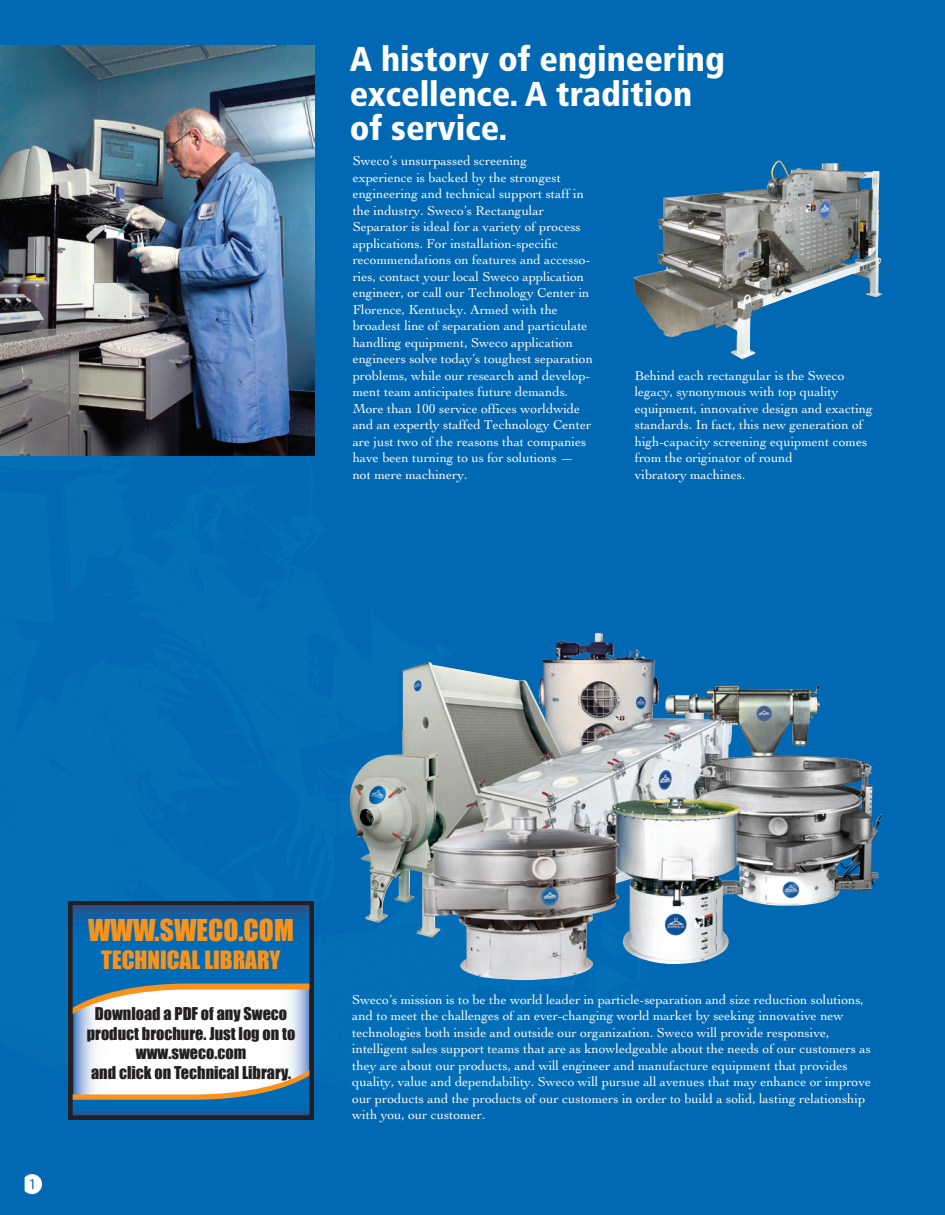
<style>
.page{position:relative;width:945px;height:1215px;background:#0168b3}
.page>*{position:absolute;margin:0;border:0;box-sizing:border-box;transform-origin:0 0}
.t1{font:900 condensed 34.5px/34.5px "Frutiger";color:#fff}
.t2{font:27.6px "Impact";color:#f7931d}
.t3{font:23.25px "Impact";color:#f7931d}
.t4{font:16.2px/19.5px "Impact";color:#231f20;text-align:center}
.t5{font:700 15px "Clearface";color:#0168b3}
.t6{font:13.5px/16.5px "Cochin";color:#fff}
</style>
<div class="page">
<img style="left:68px;top:685px;width:814px;height:430px">
<img style="left:251px;top:351px;width:526px;height:611px">
<img style="left:777px;top:860px;width:105px;height:255px">
<img style="left:314px;top:962px;width:463px;height:153px">
<div style="left:69px;top:901px;width:245px;height:218px;background:#231f20"></div>
<svg style="left:72px;top:905px;width:238px;height:211px;background:#80aac8"></svg>
<img style="left:0;top:46px;width:314px;height:410px">
<img style="left:349px;top:633px;width:405px;height:347px">
<img style="left:633px;top:160px;width:249px;height:199px">
<svg style="left:25px;top:1174px;width:17px;height:20px"></svg>
<h1 class="t1" style="left:350px;top:45px;width:377px">A history of engineering excellence. A tradition of service.</h1>
<p class="t6" style="left:353px;top:152px;width:242px">Sweco’s unsurpassed screening<br>experience is backed by the strongest engineering and technical support staff in the industry. Sweco’s Rectangular Separator is ideal for a variety of process applications. For installation-specific recommendations on features and accesso&shy;ries, contact your local Sweco application engineer, or call our Technology Center in Florence, Kentucky. Armed with the broadest line of separation and particulate handling equipment, Sweco application engineers solve today’s toughest separation problems, while our research and develop&shy;ment team anticipates future demands.<br>More than 100 service offices worldwide and an expertly staffed Technology Center are just two of the reasons that companies have been turning to us for solutions — not mere machinery.</p>
<p class="t6" style="left:635px;top:367px;width:240px">Behind each rectangular is the Sweco legacy, synonymous with top quality equipment, innovative design and exacting standards. In fact, this new generation of high-capacity screening equipment comes from the originator of round<br>vibratory machines.</p>
<p class="t5" style="left:29px;top:1178px;width:9px">1</p>
<h2 class="t2" style="left:88px;top:913px;width:207px">WWW.SWECO.COM</h2>
<h3 class="t3" style="left:101px;top:945px;width:181px">TECHNICAL LIBRARY</h3>
<p class="t4" style="left:87px;top:1004px;width:210px">Download a PDF of any Sweco product brochure. Just log on to www.sweco.com<br>and click on Technical Library.</p>
<p class="t6" style="left:352px;top:991px;width:520px">Sweco’s mission is to be the world leader in particle-separation and size reduction solutions, and to meet the challenges of an ever-changing world market by seeking innovative new technologies both inside and outside our organization. Sweco will provide responsive, intelligent sales support teams that are as knowledgeable about the needs of our customers as they are about our products, and will engineer and manufacture equipment that provides quality, value and dependability. Sweco will pursue all avenues that may enhance or improve our products and the products of our customers in order to build a solid, lasting relationship with you, our customer.</p>
</div>
